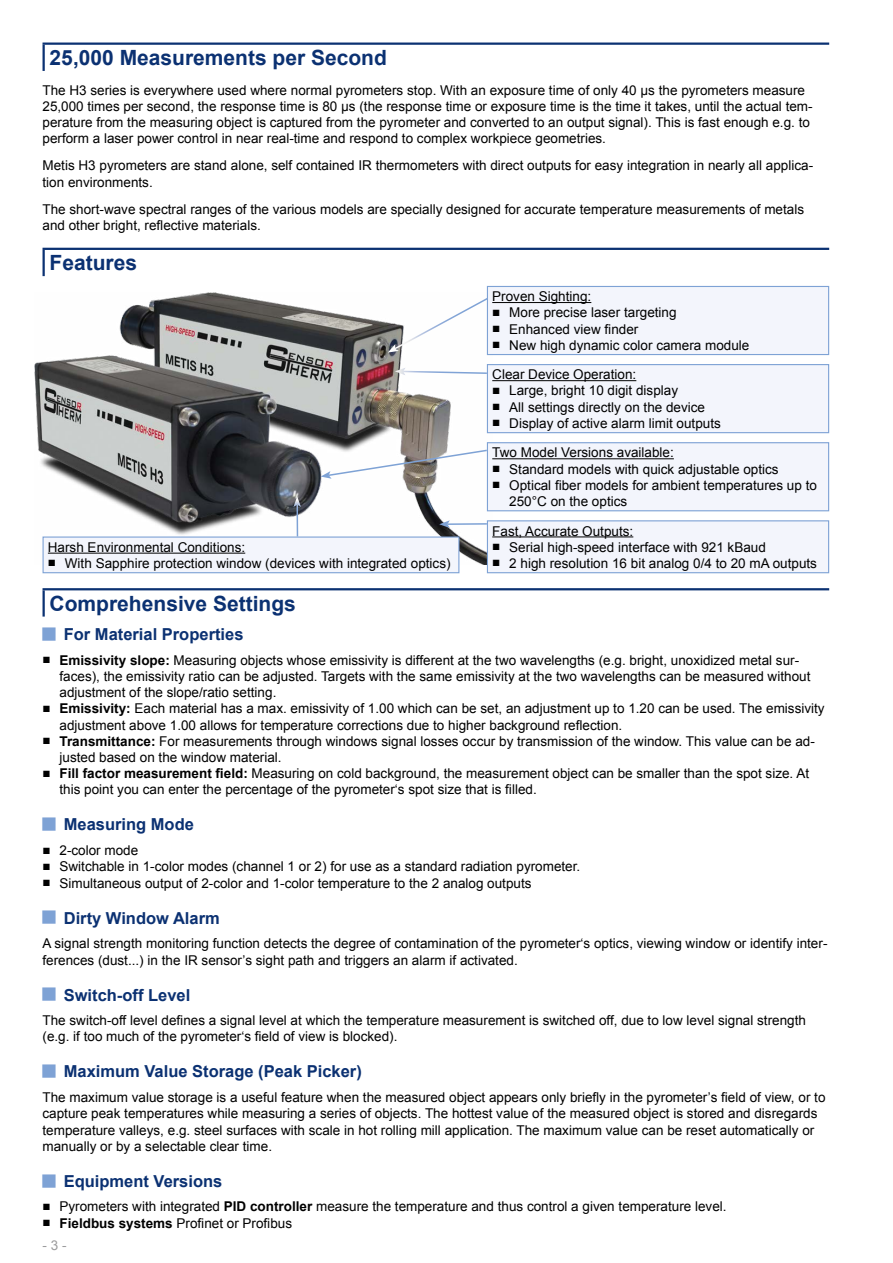
<style>
.page{position:relative;width:893px;height:1263px;background:#fff}
.page>*{position:absolute;margin:0;border:0;box-sizing:border-box;transform-origin:0 0}
.t1{font:700 21px "Arial";color:#0b3172}
.t2{font:700 16.5px "Arial";color:#0b3172}
.t3{font:13.5px/16.2px "Arial";color:#000}
.t4{font:13.5px "Arial";color:#9c9c9d}
.s1{font-weight:700}
</style>
<div class="page">
<hr style="left:43px;top:590px;width:2px;height:27px;background:#0b3172">
<hr style="left:43px;top:588px;width:786px;height:2px;background:#0b3172">
<hr style="left:43px;top:45px;width:2px;height:26px;background:#0b3172">
<hr style="left:43px;top:43px;width:786px;height:2px;background:#0b3172">
<hr style="left:43px;top:250px;width:2px;height:26px;background:#0b3172">
<hr style="left:43px;top:248px;width:786px;height:2px;background:#0b3172">
<img style="left:34px;top:292px;width:458px;height:272px">
<svg style="left:321px;top:449px;width:166px;height:30px"></svg>
<hr style="left:447px;top:523px;width:40px;height:2px;background:#7ea2d5">
<svg style="left:439px;top:520px;width:11px;height:8px"></svg>
<svg style="left:388px;top:296px;width:99px;height:57px"></svg>
<svg style="left:395px;top:368px;width:92px;height:7px"></svg>
<div style="left:487px;top:286px;width:342px;height:68px;background:#f3f5fc"></div>
<hr style="left:492px;top:302px;width:99px;height:1px;background:#000">
<div style="left:487px;top:286px;width:342px;height:69px;border:1px solid #7ea2d5"></div>
<div style="left:487px;top:521px;width:342px;height:52px;background:#f3f5fc"></div>
<hr style="left:492px;top:536px;width:141px;height:1px;background:#000">
<div style="left:487px;top:520px;width:342px;height:53px;border:1px solid #7ea2d5"></div>
<div style="left:487px;top:365px;width:342px;height:68px;background:#f3f5fc"></div>
<hr style="left:492px;top:380px;width:144px;height:1px;background:#000">
<div style="left:487px;top:364px;width:342px;height:69px;border:1px solid #7ea2d5"></div>
<div style="left:487px;top:443px;width:342px;height:68px;background:#f3f5fc"></div>
<hr style="left:492px;top:458px;width:182px;height:1px;background:#000">
<div style="left:487px;top:442px;width:342px;height:69px;border:1px solid #7ea2d5"></div>
<hr style="left:296px;top:505px;width:2px;height:31px;background:#fff">
<svg style="left:293px;top:496px;width:8px;height:11px"></svg>
<div style="left:43px;top:537px;width:416px;height:36px;background:#f3f5fc"></div>
<hr style="left:48px;top:553px;width:197px;height:1px;background:#000">
<div style="left:43px;top:536px;width:416px;height:37px;border:1px solid #7ea2d5"></div>
<h1 class="t1" style="left:50px;top:44px;width:339px">25,000 Measurements per Second</h1>
<p class="t3" style="left:43px;top:82px;width:772px">The H3 series is everywhere used where normal pyrometers stop. With an exposure time of only 40 µs the pyrometers measure 25,000 times per second, the response time is 80 µs (the response time or exposure time is the time it takes, until the actual tem&shy;perature from the measuring object is captured from the pyrometer and converted to an output signal). This is fast enough e.g. to perform a laser power control in near real-time and respond to complex workpiece geometries.</p>
<p class="t3" style="left:43px;top:158px;width:772px">Metis H3 pyrometers are stand alone, self contained IR thermometers with direct outputs for easy integration in nearly all applica&shy;tion environments.</p>
<p class="t3" style="left:43px;top:201px;width:763px">The short-wave spectral ranges of the various models are specially designed for accurate temperature measurements of metals and other bright, reflective materials.</p>
<h1 class="t1" style="left:50px;top:249px;width:89px">Features</h1>
<p class="t3" style="left:48px;top:539px;width:199px">Harsh Environmental Conditions:</p>
<p class="t3" style="left:48px;top:555px;width:404px"><span class="s1">■</span> With Sapphire protection window (devices with integrated optics)</p>
<h1 class="t1" style="left:50px;top:589px;width:248px">Comprehensive Settings</h1>
<p class="t3" style="left:492px;top:288px;width:101px">Proven Sighting:</p>
<p class="t3" style="left:492px;top:305px;width:186px"><span class="s1">■</span> More precise laser targeting</p>
<p class="t3" style="left:492px;top:321px;width:148px"><span class="s1">■</span> Enhanced view finder</p>
<p class="t3" style="left:492px;top:337px;width:259px"><span class="s1">■</span> New high dynamic color camera module</p>
<p class="t3" style="left:492px;top:367px;width:146px">Clear Device Operation:</p>
<p class="t3" style="left:492px;top:383px;width:187px"><span class="s1">■</span> Large, bright 10 digit display</p>
<p class="t3" style="left:492px;top:399px;width:214px"><span class="s1">■</span> All settings directly on the device</p>
<p class="t3" style="left:492px;top:408px;width:230px;line-height:29.5px"><span class="s1">■</span> Display of active alarm limit outputs<br>Two Model Versions available:</p>
<p class="t3" style="left:492px;top:461px;width:288px"><span class="s1">■</span> Standard models with quick adjustable optics</p>
<p class="t3" style="left:509px;top:477px;width:309px;text-indent:-17px"><span class="s1">■</span> Optical fiber models for ambient temperatures up to<br>250°C on the optics</p>
<p class="t3" style="left:492px;top:523px;width:143px">Fast, Accurate Outputs:</p>
<p class="t3" style="left:492px;top:539px;width:275px"><span class="s1">■</span> Serial high-speed interface with 921 kBaud</p>
<p class="t3" style="left:492px;top:555px;width:326px"><span class="s1">■</span> 2 high resolution 16 bit analog 0/4 to 20 mA outputs</p>
<p class="t2" style="left:64px;top:623px;width:181px">For Material Properties</p>
<p class="t3" style="left:60px;top:652px;width:752px;text-indent:-17px"><span class="s1">■ Emissivity slope:</span> Measuring objects whose emissivity is different at the two wavelengths (e.g. bright, unoxidized metal sur&shy;faces), the emissivity ratio can be adjusted. Targets with the same emissivity at the two wavelengths can be measured without adjustment of the slope/ratio setting.</p>
<p class="t3" style="left:60px;top:701px;width:767px;text-indent:-17px"><span class="s1">■ Emissivity:</span> Each material has a max. emissivity of 1.00 which can be set, an adjustment up to 1.20 can be used. The emissivity adjustment above 1.00 allows for temperature corrections due to higher background reflection.</p>
<p class="t3" style="left:60px;top:733px;width:757px;text-indent:-17px"><span class="s1">■ Transmittance:</span> For measurements through windows signal losses occur by transmission of the window. This value can be ad&shy;justed based on the window material.</p>
<p class="t3" style="left:60px;top:765px;width:751px;text-indent:-17px"><span class="s1">■ Fill factor measurement field:</span> Measuring on cold background, the measurement object can be smaller than the spot size. At this point you can enter the percentage of the pyrometer‘s spot size that is filled.</p>
<p class="t2" style="left:64px;top:814px;width:132px">Measuring Mode</p>
<p class="t3" style="left:43px;top:842px;width:97px"><span class="s1">■</span> 2-color mode</p>
<p class="t3" style="left:43px;top:859px;width:539px"><span class="s1">■</span> Switchable in 1-color modes (channel 1 or 2) for use as a standard radiation pyrometer.</p>
<p class="t3" style="left:43px;top:875px;width:491px"><span class="s1">■</span> Simultaneous output of 2-color and 1-color temperature to the 2 analog outputs</p>
<p class="t2" style="left:64px;top:907px;width:157px">Dirty Window Alarm</p>
<p class="t3" style="left:43px;top:935px;width:786px">A signal strength monitoring function detects the degree of contamination of the pyrometer‘s optics, viewing window or identify inter&shy;ferences (dust...) in the IR sensor’s sight path and triggers an alarm if activated.</p>
<p class="t2" style="left:64px;top:984px;width:128px">Switch-off Level</p>
<p class="t3" style="left:43px;top:1012px;width:765px">The switch-off level defines a signal level at which the temperature measurement is switched off, due to low level signal strength (e.g. if too much of the pyrometer‘s field of view is blocked).</p>
<p class="t2" style="left:64px;top:1060px;width:300px">Maximum Value Storage (Peak Picker)</p>
<p class="t3" style="left:43px;top:1089px;width:784px">The maximum value storage is a useful feature when the measured object appears only briefly in the pyrometer’s field of view, or to capture peak temperatures while measuring a series of objects. The hottest value of the measured object is stored and disregards temperature valleys, e.g. steel surfaces with scale in hot rolling mill application. The maximum value can be reset automatically or manually or by a selectable clear time.</p>
<p class="t2" style="left:64px;top:1170px;width:160px">Equipment Versions</p>
<p class="t3" style="left:43px;top:1199px;width:686px"><span class="s1">■</span> Pyrometers with integrated <span class="s1">PID controller</span> measure the temperature and thus control a given temperature level.</p>
<p class="t3" style="left:43px;top:1215px;width:251px"><span class="s1">■ Fieldbus systems</span> Profinet or Profibus</p>
<p class="t4" style="left:43px;top:1236px;width:26px">- 3 -</p>
</div>
